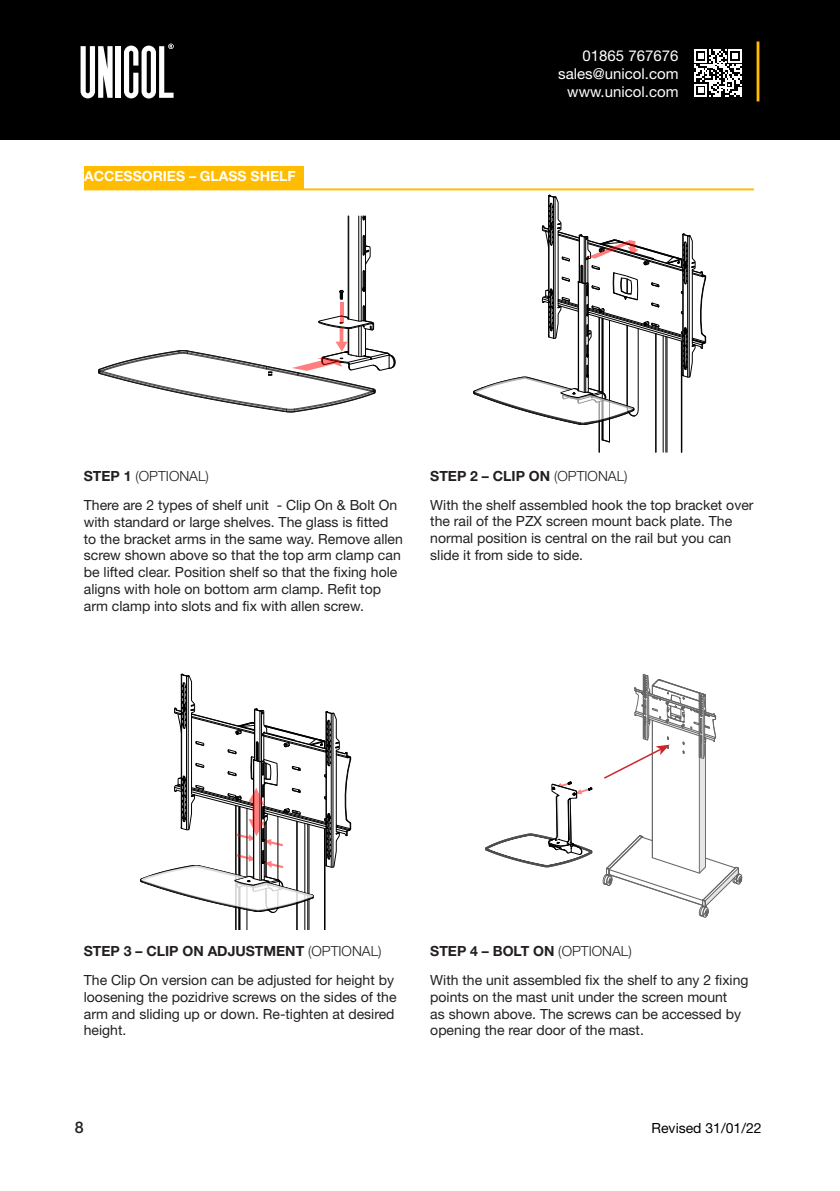
<style>
.page{position:relative;width:840px;height:1191px;background:#fff}
.page>*{position:absolute;margin:0;border:0;box-sizing:border-box;transform-origin:0 0}
.t1{font:500 16px "Helvetica Neue";color:#231f20}
.t2{font:15px/18px "Helvetica Neue";color:#fff;text-align:right}
.t3{font:14px/16.8px "Helvetica Neue LT 55 Rm";color:#231f20}
.t4{font:14px "Helvetica Neue LT 75 Bd";color:#231f20}
.t5{font:14px "Helvetica Neue LT 75 Bd";color:#fff}
.t6{font:14px "Helvetica Neue";color:#000}
.t7{font:14px "Helvetica Neue LT 45 Lt";color:#231f20}
.s1{font-family:"Helvetica Neue LT 75 Bd"}
.s2{font-family:"Helvetica Neue LT 45 Lt"}
</style>
<div class="page">
<div style="left:0;top:0;width:839px;height:140px;background:#000"></div>
<svg style="left:124px;top:44px;width:49px;height:54px"></svg>
<div style="left:116px;top:46px;width:5px;height:52px;background:#fff"></div>
<svg style="left:80px;top:46px;width:32px;height:52px"></svg>
<hr style="left:756px;top:41px;width:3px;height:60px;background:#ffbc00">
<svg style="left:694px;top:49px;width:47px;height:48px"></svg>
<div style="left:84px;top:166px;width:219px;height:24px;background:#ffbc00"></div>
<hr style="left:84px;top:188px;width:669px;height:2px;background:#ffbc00">
<svg style="left:339px;top:290px;width:4px;height:9px"></svg>
<hr style="left:348px;top:216px;width:1px;height:103px;background:#000">
<hr style="left:358px;top:216px;width:1px;height:105px;background:#000">
<hr style="left:361px;top:216px;width:1px;height:105px;background:#000">
<hr style="left:347px;top:216px;width:1px;height:103px;background:#000">
<svg style="left:362px;top:216px;width:3px;height:4px"></svg>
<hr style="left:365px;top:216px;width:1px;height:105px;background:#000">
<svg style="left:362px;top:270px;width:3px;height:21px"></svg>
<svg style="left:362px;top:235px;width:8px;height:29px"></svg>
<svg style="left:98px;top:306px;width:297px;height:106px"></svg>
<svg style="left:339px;top:302px;width:4px;height:21px"></svg>
<hr style="left:665px;top:336px;width:1px;height:116px;background:#000">
<hr style="left:666px;top:337px;width:1px;height:115px;background:#000">
<hr style="left:680px;top:341px;width:1px;height:111px;background:#000">
<hr style="left:598px;top:401px;width:1px;height:51px;background:#000">
<hr style="left:655px;top:334px;width:1px;height:118px;background:#000">
<hr style="left:662px;top:336px;width:1px;height:116px;background:#000">
<hr style="left:681px;top:341px;width:1px;height:111px;background:#000">
<svg style="left:473px;top:194px;width:232px;height:248px"></svg>
<hr style="left:238px;top:887px;width:1px;height:42px;background:#000">
<hr style="left:307px;top:824px;width:1px;height:105px;background:#000">
<hr style="left:308px;top:824px;width:1px;height:105px;background:#000">
<hr style="left:235px;top:881px;width:1px;height:48px;background:#000">
<hr style="left:239px;top:887px;width:1px;height:42px;background:#000">
<hr style="left:246px;top:886px;width:1px;height:43px;background:#000">
<hr style="left:296px;top:821px;width:1px;height:108px;background:#000">
<hr style="left:304px;top:823px;width:1px;height:106px;background:#000">
<hr style="left:324px;top:828px;width:1px;height:101px;background:#000">
<svg style="left:140px;top:674px;width:211px;height:238px"></svg>
<svg style="left:485px;top:781px;width:107px;height:86px"></svg>
<svg style="left:602px;top:674px;width:139px;height:244px"></svg>
<p class="t5" style="left:84px;top:168px;width:213px">ACCESSORIES – GLASS SHELF</p>
<p class="t2" style="left:558px;top:46px;width:122px">01865 767676 sales@unicol.com www.unicol.com</p>
<p class="t7" style="left:84px;top:467px;width:127px"><span class="s1">STEP 1</span> (OPTIONAL)</p>
<p class="t3" style="left:84px;top:496px;width:320px">There are 2 types of shelf unit - Clip On &amp; Bolt On with standard or large shelves. The glass is fitted to the bracket arms in the same way. Remove allen screw shown above so that the top arm clamp can be lifted clear. Position shelf so that the fixing hole aligns with hole on bottom arm clamp. Refit top arm clamp into slots and fix with allen screw.</p>
<p class="t4" style="left:430px;top:467px;width:199px">STEP 2 – CLIP ON <span class="s2">(OPTIONAL)</span></p>
<p class="t3" style="left:430px;top:496px;width:324px">With the shelf assembled hook the top bracket over the rail of the PZX screen mount back plate. The normal position is central on the rail but you can slide it from side to side.</p>
<p class="t4" style="left:84px;top:942px;width:299px">STEP 3 – CLIP ON ADJUSTMENT <span class="s2">(OPTIONAL)</span></p>
<p class="t3" style="left:84px;top:971px;width:314px">The Clip On version can be adjusted for height by loosening the pozidrive screws on the sides of the arm and sliding up or down. Re-tighten at desired height.</p>
<p class="t4" style="left:430px;top:942px;width:203px">STEP 4 – BOLT ON <span class="s2">(OPTIONAL)</span></p>
<p class="t3" style="left:430px;top:971px;width:319px">With the unit assembled fix the shelf to any 2 fixing points on the mast unit under the screen mount<br>as shown above. The screws can be accessed by opening the rear door of the mast.</p>
<p class="t1" style="left:75px;top:1118px;width:10px">8</p>
<p class="t6" style="left:651px;top:1120px;width:111px">Revised 31/01/22</p>
</div>
